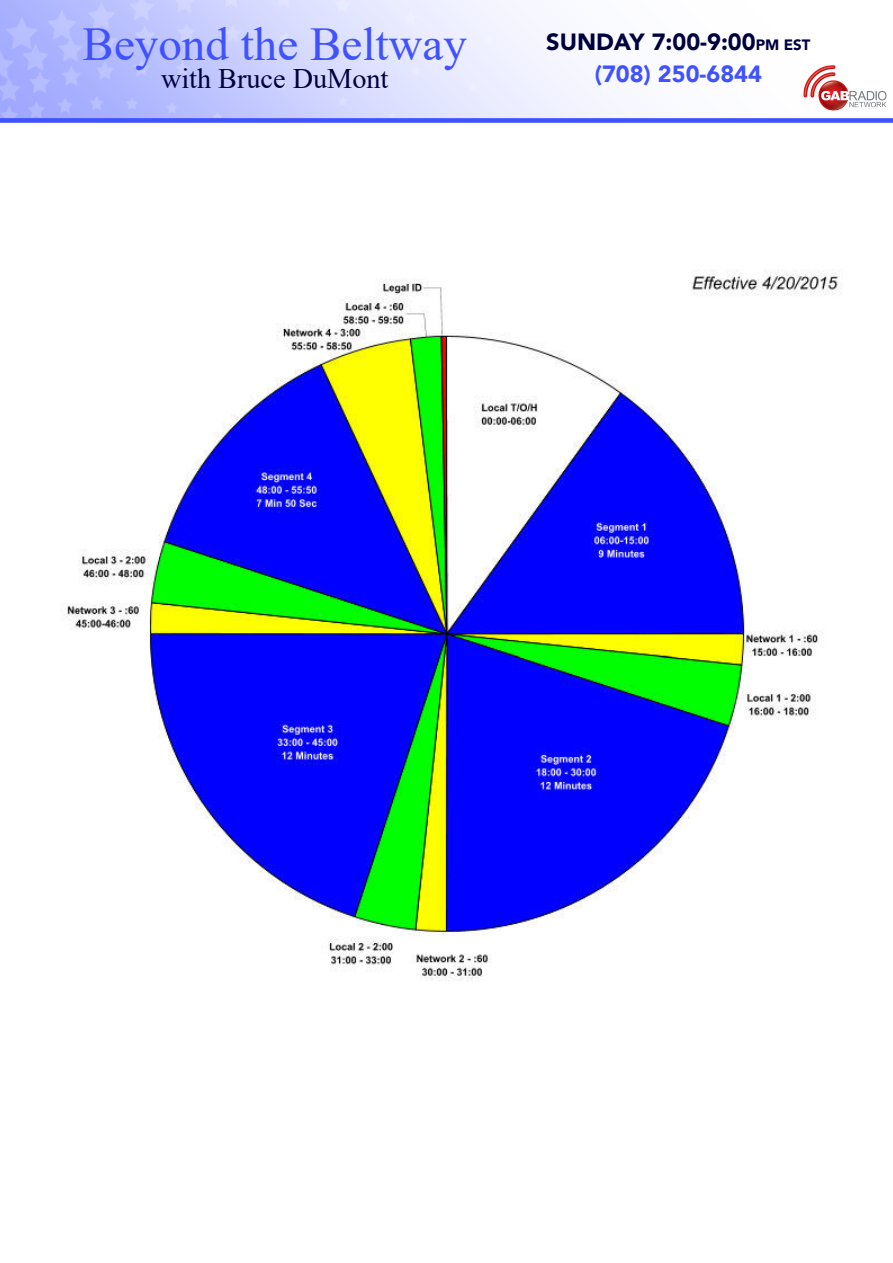
<style>
.page{position:relative;width:893px;height:1263px;background:#fff}
.page>*{position:absolute;margin:0;border:0;box-sizing:border-box;transform-origin:0 0}
.t1{font:47.1px "Times New Roman";color:#4052ff}
.t2{font:28.2px "Times New Roman";color:#00003f}
.t3{font:900 23.4px/32.5px "Avenir";color:#00003f;text-align:center}
.s1{font-size:15px}
.s2{color:#4052ff}
</style>
<div class="page">
<img style="left:63px;top:269px;width:779px;height:711px">
<img style="left:0;top:0;width:557px;height:118px">
<div style="left:0;top:118px;width:893px;height:5px;background:#4052ff"></div>
<img style="left:803px;top:65px;width:84px;height:46px">
<h1 class="t1" style="left:83px;top:11px;width:386px">Beyond the Beltway</h1>
<p class="t2" style="left:161px;top:59px;width:229px">with Bruce DuMont</p>
<p class="t3" style="left:546px;top:25px;width:266px">SUNDAY 7:00-9:00<span class="s1">PM EST </span><span class="s2">(708) 250-6844</span></p>
</div>
